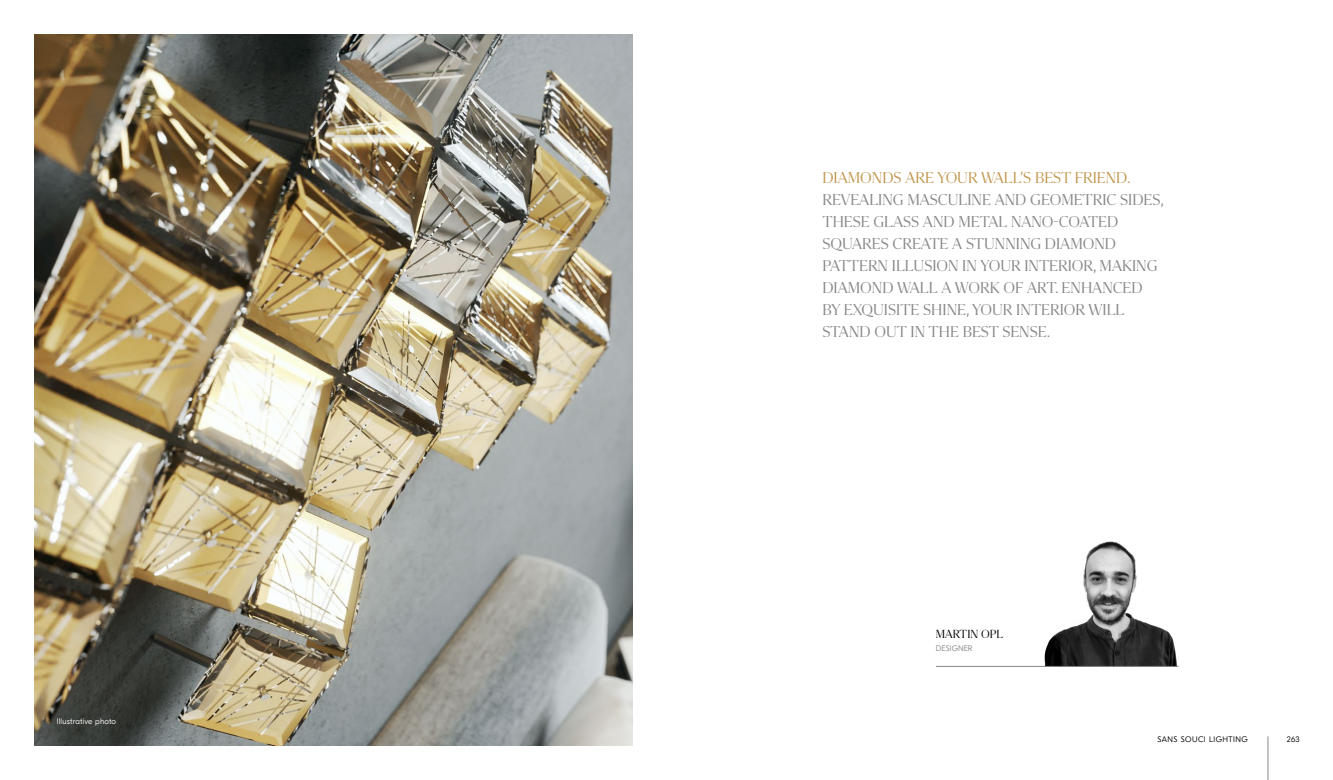
<style>
.page{position:relative;width:1333px;height:780px;background:#fff}
.page>*{position:absolute;margin:0;border:0;box-sizing:border-box;transform-origin:0 0}
.t1{font:16px/22px "Flecha M";color:#878787}
.t2{font:16px "Flecha M";color:#c1964d}
.t3{font:12px "Flecha M";color:#000}
.t4{font:300 8px "GT Eesti Display";letter-spacing:.06em;color:#000}
.t5{font:300 8px "GT Eesti Display";letter-spacing:.025em;color:#fff}
.t6{font:300 8px "GT Eesti Display";letter-spacing:.01em;color:#878787}
</style>
<div class="page">
<img style="left:1044px;top:541px;width:134px;height:125px">
<hr style="left:935px;top:666px;width:243px;height:1px;background:#878787">
<img style="left:34px;top:34px;width:598px;height:712px">
<hr style="left:1267px;top:736px;width:1px;height:44px;background:#878787">
<p class="t5" style="left:57px;top:716px;width:61px">Illustrative photo</p>
<p class="t2" style="left:822px;top:168px;width:310px">DIAMONDS ARE YOUR WALL’S BEST FRIEND.</p>
<p class="t1" style="left:822px;top:188px;width:343px">REVEALING MASCULINE AND GEOMETRIC SIDES, THESE GLASS AND METAL NANO-COATED SQUARES CREATE A STUNNING DIAMOND PATTERN ILLUSION IN YOUR INTERIOR, MAKING DIAMOND WALL A WORK OF ART. ENHANCED BY EXQUISITE SHINE, YOUR INTERIOR WILL STAND OUT IN THE BEST SENSE.</p>
<p class="t3" style="left:935px;top:627px;width:69px">MARTIN OPL</p>
<p class="t6" style="left:935px;top:644px;width:38px">DESIGNER</p>
<p class="t4" style="left:1157px;top:735px;width:92px">SANS SOUCI LIGHTING</p>
<p class="t4" style="left:1286px;top:735px;width:14px">263</p>
</div>
